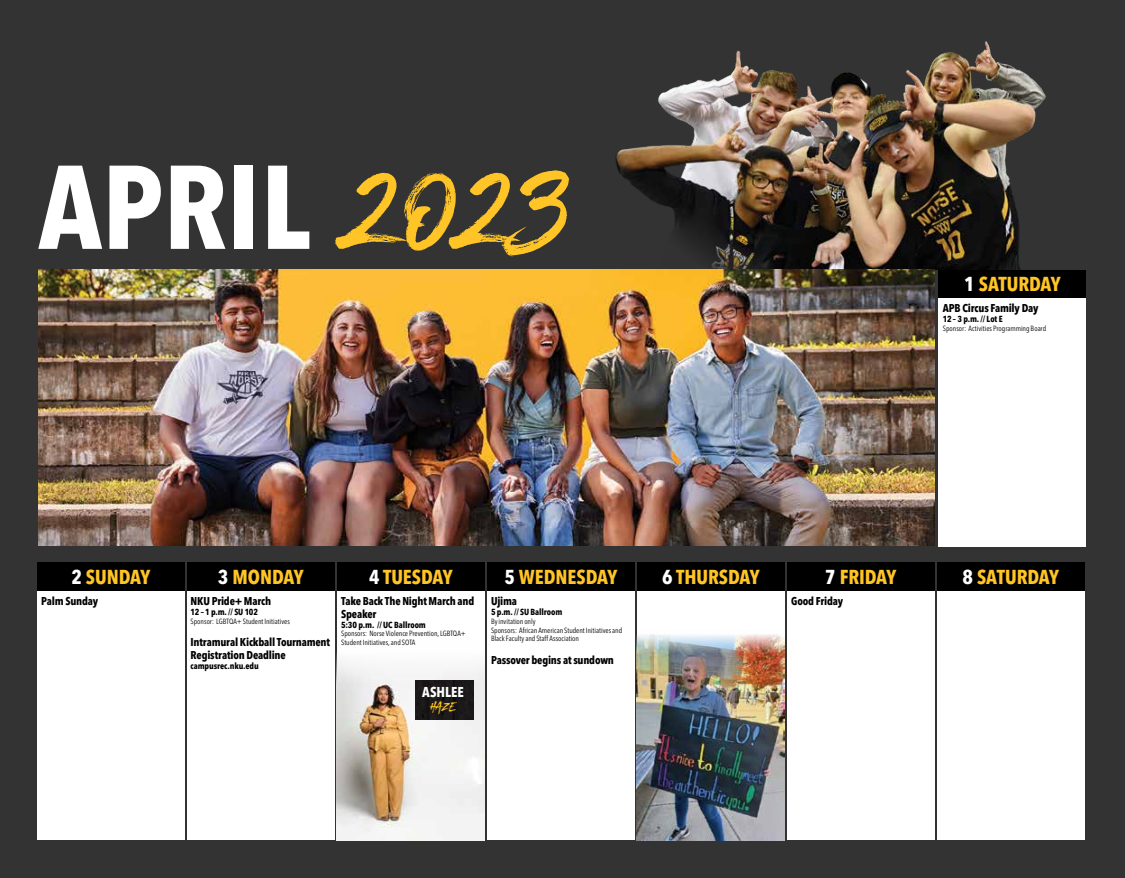
<style>
.page{position:relative;width:1125px;height:878px;background:#333334}
.page>*{position:absolute;margin:0;border:0;box-sizing:border-box;transform-origin:0 0}
.t1{font:700 condensed 117.5px "Avenir Next LT Pro";color:#fff}
.t2{font:700 condensed 20px "Avenir Next LT Pro";color:#ffc425}
.t3{font:700 condensed 14.12px "Avenir Next LT Pro";color:#fff}
.t4{font:14.12px "BLACKHAWK";color:#ffc425}
.t5{font:700 condensed 11.25px/12.5px "Avenir Next LT Pro";letter-spacing:-.02em;color:#000}
.t6{font:700 condensed 8.75px "Avenir Next LT Pro";letter-spacing:-.01em;color:#000}
.t7{font:condensed 7.5px/8.8px "Avenir Next LT Pro";color:#000}
.s1{font-family:"BLACKHAWK";font-weight:400;font-stretch:normal;font-size:131.25px;color:#ffc425}
.s2{color:#fff}
</style>
<div class="page">
<div style="left:939px;top:270px;width:147px;height:28px;background:#000"></div>
<div style="left:939px;top:298px;width:147px;height:249px;background:#fff"></div>
<div style="left:37px;top:562px;width:147px;height:29px;background:#000"></div>
<div style="left:187px;top:562px;width:147px;height:29px;background:#000"></div>
<div style="left:337px;top:562px;width:147px;height:29px;background:#000"></div>
<div style="left:487px;top:562px;width:147px;height:29px;background:#000"></div>
<div style="left:637px;top:562px;width:147px;height:29px;background:#000"></div>
<div style="left:787px;top:562px;width:147px;height:29px;background:#000"></div>
<div style="left:937px;top:562px;width:147px;height:29px;background:#000"></div>
<div style="left:37px;top:591px;width:147px;height:249px;background:#fff"></div>
<div style="left:187px;top:591px;width:147px;height:249px;background:#fff"></div>
<div style="left:337px;top:591px;width:147px;height:249px;background:#fff"></div>
<div style="left:487px;top:591px;width:147px;height:249px;background:#fff"></div>
<div style="left:637px;top:591px;width:147px;height:249px;background:#fff"></div>
<div style="left:787px;top:591px;width:147px;height:249px;background:#fff"></div>
<div style="left:937px;top:591px;width:147px;height:249px;background:#fff"></div>
<img style="left:607px;top:41px;width:439px;height:229px">
<img style="left:38px;top:270px;width:896px;height:276px">
<img style="left:337px;top:662px;width:147px;height:178px">
<img style="left:637px;top:634px;width:147px;height:206px">
<div style="left:415px;top:680px;width:58px;height:39px;background:#1a1819"></div>
<h1 class="t1" style="left:38px;top:135px;width:533px">APRIL <span class="s1">2023</span></h1>
<h2 class="t2" style="left:964px;top:272px;width:98px"><span class="s2">1</span> SATURDAY</h2>
<h3 class="t5" style="left:943px;top:302px;width:97px">APB Circus Family Day</h3>
<p class="t6" style="left:943px;top:314px;width:61px">12 – 3 p.m. // Lot E</p>
<p class="t7" style="left:943px;top:324px;width:105px">Sponsor: Activities Programming Board</p>
<h2 class="t2" style="left:71px;top:564px;width:80px"><span class="s2">2</span> SUNDAY</h2>
<h2 class="t2" style="left:218px;top:564px;width:87px"><span class="s2">3</span> MONDAY</h2>
<h2 class="t2" style="left:369px;top:564px;width:85px"><span class="s2">4</span> TUESDAY</h2>
<h2 class="t2" style="left:504px;top:564px;width:114px"><span class="s2">5</span> WEDNESDAY</h2>
<h2 class="t2" style="left:662px;top:564px;width:99px"><span class="s2">6</span> THURSDAY</h2>
<h2 class="t2" style="left:825px;top:564px;width:73px"><span class="s2">7</span> FRIDAY</h2>
<h2 class="t2" style="left:963px;top:564px;width:98px"><span class="s2">8</span> SATURDAY</h2>
<h3 class="t5" style="left:41px;top:594px;width:58px">Palm Sunday</h3>
<h3 class="t5" style="left:341px;top:594px;width:135px">Take Back The Night March and</h3>
<h3 class="t5" style="left:791px;top:594px;width:53px">Good Friday</h3>
<h3 class="t5" style="left:341px;top:607px;width:37px">Speaker</h3>
<p class="t6" style="left:341px;top:619px;width:86px">5:30 p.m. // UC Ballroom</p>
<p class="t7" style="left:341px;top:629px;width:126px">Sponsors: Norse Violence Prevention, LGBTQA+<br>Student Initiatives, and SOTA</p>
<h3 class="t5" style="left:191px;top:594px;width:82px">NKU Pride+ March</h3>
<p class="t6" style="left:191px;top:606px;width:69px">12 – 1 p.m. // SU 102</p>
<p class="t7" style="left:191px;top:617px;width:101px">Sponsor: LGBTQA+ Student Initiatives</p>
<h3 class="t5" style="left:191px;top:636px;width:141px">Intramural Kickball Tournament<br>Registration Deadline</h3>
<p class="t6" style="left:191px;top:660px;width:70px">campusrec.nku.edu</p>
<h3 class="t5" style="left:491px;top:594px;width:28px">Ujima</h3>
<p class="t6" style="left:491px;top:606px;width:73px">5 p.m. // SU Ballroom</p>
<p class="t7" style="left:491px;top:617px;width:133px">By invitation only<br>Sponsors: African American Student Initiatives and<br>Black Faculty and Staff Association</p>
<h3 class="t5" style="left:491px;top:653px;width:125px">Passover begins at sundown</h3>
<h3 class="t3" style="left:422px;top:683px;width:43px">ASHLEE</h3>
<h3 class="t4" style="left:430px;top:698px;width:27px">HAZE</h3>
</div>
